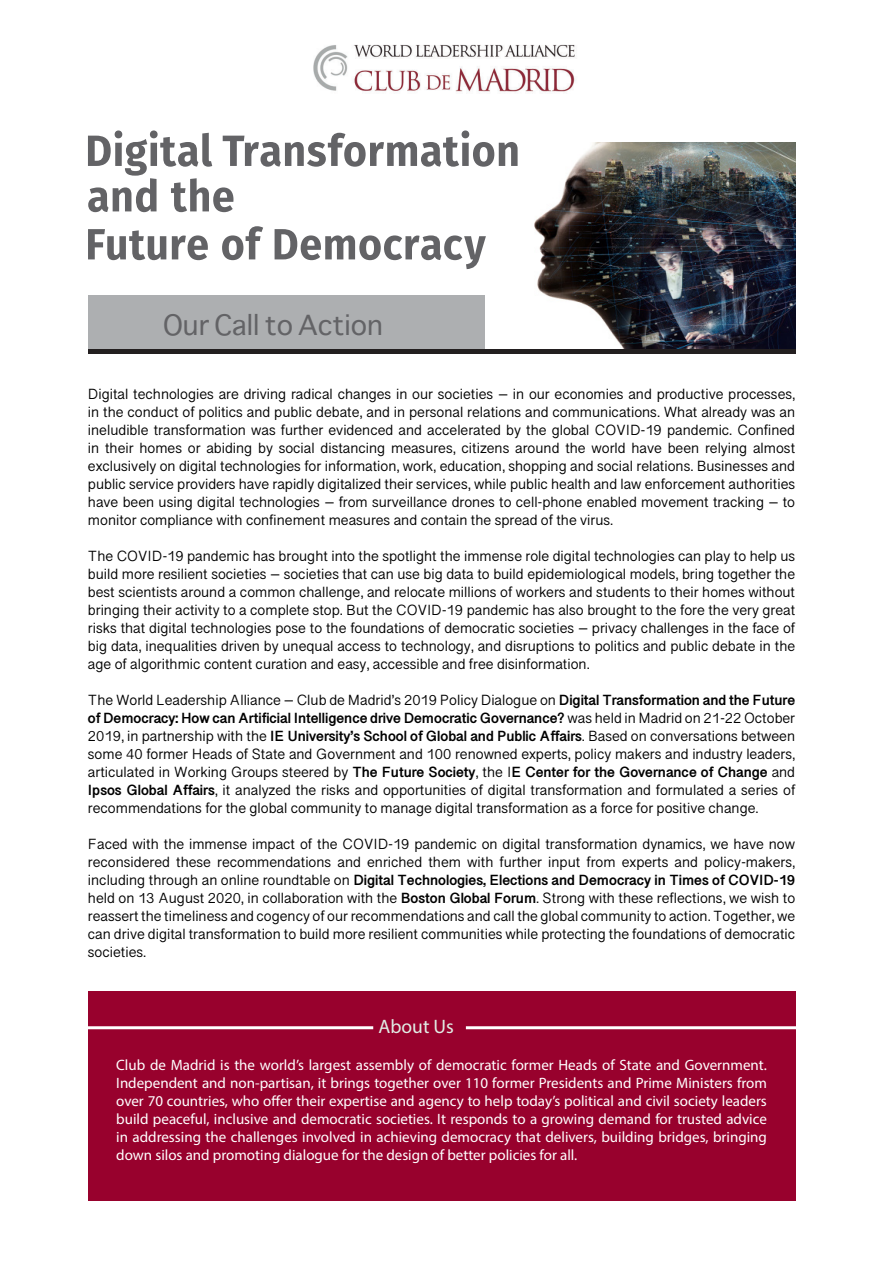
<style>
.page{position:relative;width:893px;height:1263px;background:#fff}
.page>*{position:absolute;margin:0;border:0;box-sizing:border-box;transform-origin:0 0}
.t1{font:31.5px "Myriad Pro";color:#fff}
.t2{font:27px "Sathu";color:#636366}
.t3{font:19.5px "Myriad Pro";color:#e1ede5}
.t4{font:15px/18px "Myanmar Sangam MN";color:#000;text-align:justify}
.t5{font:15px/18px "Myriad Pro";color:#fff;text-align:justify}
.t6{font:15px "Myriad Pro";letter-spacing:-.04em;color:#fff}
.s1{font-weight:700}
</style>
<div class="page">
<div style="left:88px;top:295px;width:707px;height:56px;background:#adafb1"></div>
<img style="left:313px;top:44px;width:263px;height:48px">
<img style="left:486px;top:143px;width:309px;height:206px">
<svg style="left:88px;top:226px;width:398px;height:43px"></svg>
<svg style="left:88px;top:130px;width:430px;height:82px"></svg>
<hr style="left:88px;top:349px;width:707px;height:4px;background:#231f20">
<div style="left:88px;top:991px;width:707px;height:209px;background:#98012d"></div>
<hr style="left:64px;top:1026px;width:309px;height:3px;background:#fff">
<hr style="left:466px;top:1026px;width:350px;height:3px;background:#fff">
<p class="t2" style="left:163px;top:303px;width:221px">Our Call to Action</p>
<p class="t4" style="left:88px;top:385px;width:709px">Digital technologies are driving radical changes in our societies – in our economies and productive processes, in the conduct of politics and public debate, and in personal relations and communications. What already was an ineludible transformation was further evidenced and accelerated by the global COVID-19 pandemic. Confined in their homes or abiding by social distancing measures, citizens around the world have been relying almost exclusively on digital technologies for information, work, education, shopping and social relations. Businesses and public service providers have rapidly digitalized their services, while public health and law enforcement authorities have been using digital technologies – from surveillance drones to cell-phone enabled movement tracking – to monitor compliance with confinement measures and contain the spread of the virus.</p>
<p class="t4" style="left:88px;top:547px;width:709px">The COVID-19 pandemic has brought into the spotlight the immense role digital technologies can play to help us build more resilient societies – societies that can use big data to build epidemiological models, bring together the best scientists around a common challenge, and relocate millions of workers and students to their homes without bringing their activity to a complete stop. But the COVID-19 pandemic has also brought to the fore the very great risks that digital technologies pose to the foundations of democratic societies – privacy challenges in the face of big data, inequalities driven by unequal access to technology, and disruptions to politics and public debate in the age of algorithmic content curation and easy, accessible and free disinformation.</p>
<p class="t4" style="left:88px;top:691px;width:709px">The World Leadership Alliance – Club de Madrid’s 2019 Policy Dialogue on <span class="s1">Digital Transformation and the Future of Democracy: How can Artificial Intelligence drive Democratic Governance?</span> was held in Madrid on 21-22 October 2019, in partnership with the <span class="s1">IE University’s School of Global and Public Affairs</span>. Based on conversations between some 40 former Heads of State and Government and 100 renowned experts, policy makers and industry leaders, articulated in Working Groups steered by <span class="s1">The Future Society</span>, the I<span class="s1">E Center for the Governance of Change</span> and <span class="s1">Ipsos Global Affairs</span>, it analyzed the risks and opportunities of digital transformation and formulated a series of recommendations for the global community to manage digital transformation as a force for positive change.</p>
<p class="t4" style="left:88px;top:835px;width:709px">Faced with the immense impact of the COVID-19 pandemic on digital transformation dynamics, we have now reconsidered these recommendations and enriched them with further input from experts and policy-makers, including through an online roundtable on <span class="s1">Digital Technologies, Elections and Democracy in Times of COVID-19 </span>held on 13 August 2020, in collaboration with the <span class="s1">Boston Global Forum</span>. Strong with these reflections, we wish to reassert the timeliness and cogency of our recommendations and call the global community to action. Together, we can drive digital transformation to build more resilient communities while protecting the foundations of democratic societies.</p>
<p class="t1" style="left:415px;top:1003px;width:54px">+50</p>
<p class="t3" style="left:379px;top:1014px;width:77px">About Us</p>
<p class="t5" style="left:116px;top:1056px;width:652px">Club de Madrid is the world’s largest assembly of democratic former Heads of State and Government.<br>Independent and non-partisan, it brings together over 110 former Presidents and Prime Ministers from over 70 countries, who offer their expertise and agency to help today’s political and civil society leaders build peaceful, inclusive and democratic societies. It responds to a growing demand for trusted advice in addressing the challenges involved in achieving democracy that delivers, building bridges, bringing down silos and promoting dialogue for the design of better policies for all.</p>
<p class="t5" style="left:124px;top:1105px;width:31px">from</p>
<p class="t1" style="left:658px;top:1109px;width:138px">2.4 million</p>
<p class="t1" style="left:415px;top:1115px;width:18px">8</p>
<p class="t6" style="left:414px;top:1146px;width:146px">country support mis ions</p>
</div>
